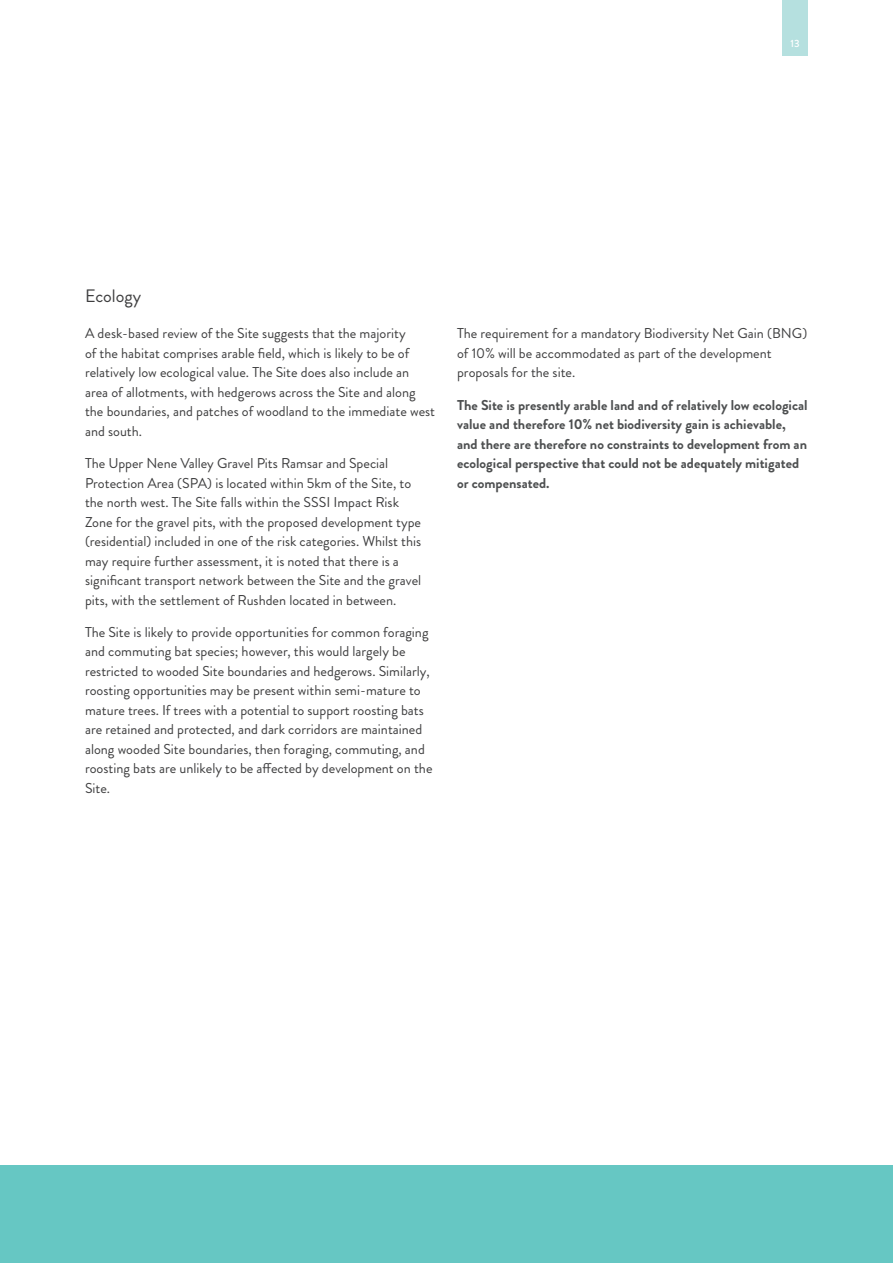
<style>
.page{position:relative;width:893px;height:1263px;background:#fff}
.page>*{position:absolute;margin:0;border:0;box-sizing:border-box;transform-origin:0 0}
._28548_intro_para{font:18px "Brandon Grotesque";color:#3e3e3f}
._28548_bullets_1{font:14.25px/19.5px "Brandon Grotesque";color:#3e3e3f}
._28548_bullets_1-2{font:700 14.25px/19.5px "Brandon Grotesque";color:#4d4f50}
.t1{font:500 10.5px "Brandon Grotesque";color:#fff}
</style>
<div class="page">
<div style="left:0;top:1165px;width:893px;height:98px;background:#66c7c3"></div>
<div style="left:782px;top:0;width:26px;height:55px;background:#b5e0df"></div>
<p class="t1" style="left:791px;top:36px;width:11px">13</p>
<p class="_28548_intro_para" style="left:85px;top:283px;width:58px">Ecology</p>
<p class="_28548_bullets_1" style="left:85px;top:324px;width:352px">A desk-based review of the Site suggests that the majority<br>of the habitat comprises arable field, which is likely to be of relatively low ecological value. The Site does also include an area of allotments, with hedgerows across the Site and along the boundaries, and patches of woodland to the immediate west and south.</p>
<p class="_28548_bullets_1" style="left:85px;top:454px;width:338px">The Upper Nene Valley Gravel Pits Ramsar and Special Protection Area (SPA) is located within 5km of the Site, to the north west. The Site falls within the SSSI Impact Risk Zone for the gravel pits, with the proposed development type (residential) included in one of the risk categories. Whilst this may require further assessment, it is noted that there is a significant transport network between the Site and the gravel pits, with the settlement of Rushden located in between.</p>
<p class="_28548_bullets_1" style="left:85px;top:622px;width:349px">The Site is likely to provide opportunities for common foraging and commuting bat species; however, this would largely be restricted to wooded Site boundaries and hedgerows. Similarly, roosting opportunities may be present within semi-mature to mature trees. If trees with a potential to support roosting bats are retained and protected, and dark corridors are maintained along wooded Site boundaries, then foraging, commuting, and roosting bats are unlikely to be affected by development on the Site.</p>
<p class="_28548_bullets_1" style="left:457px;top:324px;width:352px">The requirement for a mandatory Biodiversity Net Gain (BNG) of 10% will be accommodated as part of the development proposals for the site.</p>
<p class="_28548_bullets_1-2" style="left:457px;top:395px;width:352px">The Site is presently arable land and of relatively low ecological value and therefore 10% net biodiversity gain is achievable, and there are therefore no constraints to development from an ecological perspective that could not be adequately mitigated or compensated.</p>
</div>
